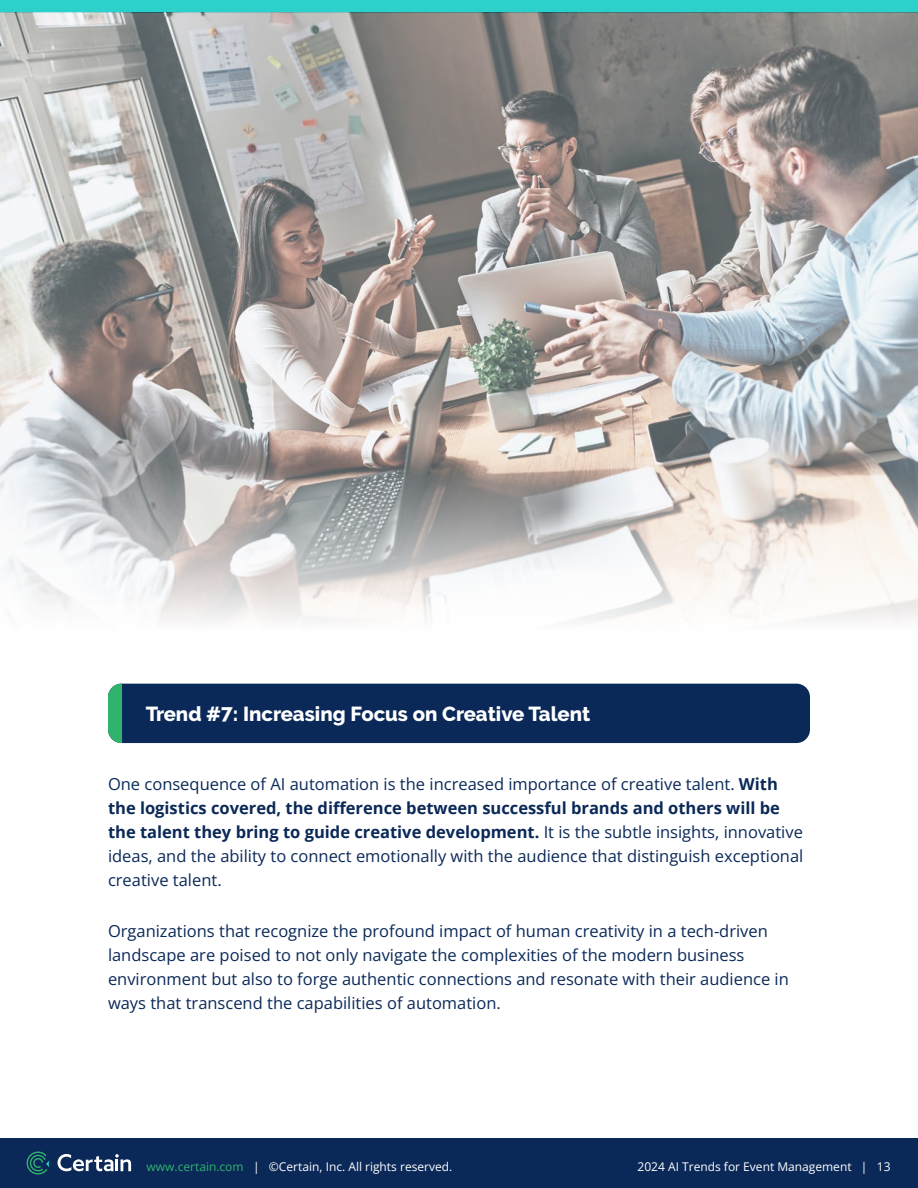
<style>
.page{position:relative;width:918px;height:1188px;background:#fff}
.page>*{position:absolute;margin:0;border:0;box-sizing:border-box;transform-origin:0 0}
.Header_-_white{font:800 20.25px "Raleway";color:#fff}
.Body_-_New{font:16.5px/24px "Open Sans";color:#0b2958}
.t1{font:12px "Open Sans";color:#fff}
.s1{font-weight:700}
.s2{color:#2fb36d}
</style>
<div class="page">
<div style="left:0;top:0;width:918px;height:13px;background:#2cd1cc"></div>
<div style="left:0;top:1138px;width:918px;height:50px;background:#0b2958"></div>
<svg style="left:58px;top:1154px;width:73px;height:17px"></svg>
<svg style="left:26px;top:1151px;width:23px;height:24px"></svg>
<img style="left:0;top:13px;width:918px;height:454px">
<div style="left:108px;top:684px;width:702px;height:59px;background:#0b2958;border-radius:13px"></div>
<svg style="left:108px;top:684px;width:14px;height:59px"></svg>
<svg style="left:0;top:467px;width:918px;height:155px"></svg>
<p class="Header_-_white" style="left:146px;top:703px;width:446px">Trend #7: Increasing Focus on Creative Talent</p>
<p class="Body_-_New" style="left:108px;top:771px;width:697px">One consequence of AI automation is the increased importance of creative talent. <span class="s1">With the logistics covered, the difference between successful brands and others will be the talent they bring to guide creative development.</span> It is the subtle insights, innovative ideas, and the ability to connect emotionally with the audience that distinguish exceptional creative talent.</p>
<p class="Body_-_New" style="left:108px;top:918px;width:682px">Organizations that recognize the profound impact of human creativity in a tech-driven landscape are poised to not only navigate the complexities of the modern business environment but also to forge authentic connections and resonate with their audience in ways that transcend the capabilities of automation.</p>
<p class="t1" style="left:147px;top:1159px;width:307px"><span class="s2">www.certain.com</span> | ©Certain, Inc. All rights reserved.</p>
<p class="t1" style="left:638px;top:1159px;width:255px">2024 AI Trends for Event Management | 13</p>
</div>
